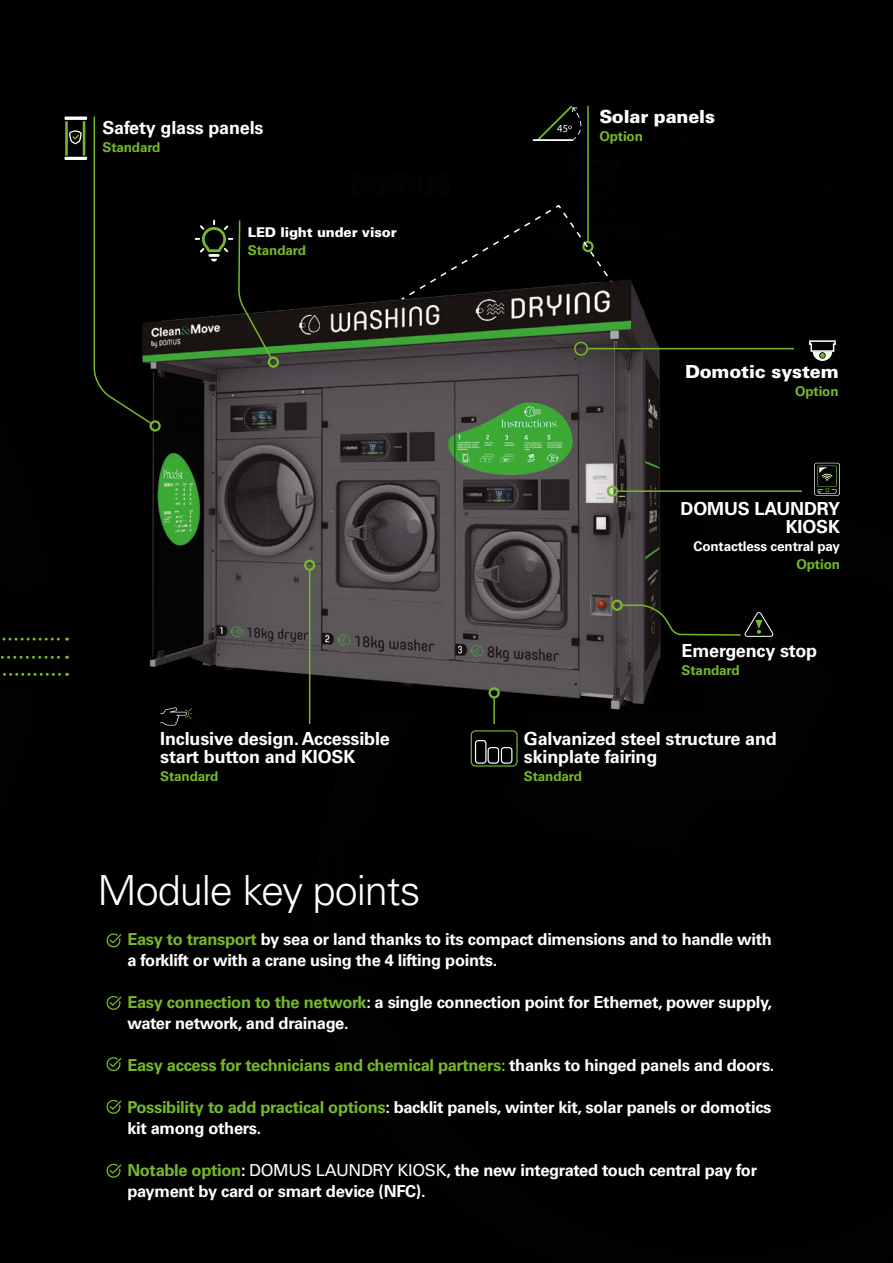
<style>
.page{position:relative;width:893px;height:1263px;background:#010101}
.page>*{position:absolute;margin:0;border:0;box-sizing:border-box;transform-origin:0 0}
.t1{font:300 41.4px "Univers LT Std";letter-spacing:-.025em;color:#fff}
.t2{font:700 18px/18px "Univers LT Std";letter-spacing:-.01em;color:#fff}
.t3{font:900 18px "Univers LT Std";letter-spacing:-.01em;color:#fff}
.t4{font:700 16.5px/21px "Univers LT Std";letter-spacing:-.02em;color:#fff}
.t5{font:700 16.5px "Univers LT Std";letter-spacing:-.02em;color:#76b82a}
.t6{font:700 13.5px "Univers LT Std";letter-spacing:-.01em;color:#76b82a}
.t7{font:700 13.5px "Univers LT Std";letter-spacing:-.01em;color:#fff}
.t8{font:900 13.5px "Univers LT Std";letter-spacing:-.01em;color:#fff}
.s1{color:#76b82a}
.s2{color:#fff}
.s3{font-weight:400}
</style>
<div class="page">
<svg style="left:0;top:656px;width:68px;height:3px"></svg>
<svg style="left:0;top:638px;width:68px;height:3px"></svg>
<svg style="left:0;top:673px;width:68px;height:3px"></svg>
<hr style="left:587px;top:106px;width:2px;height:136px;background:#76b82a">
<svg style="left:814px;top:463px;width:26px;height:33px"></svg>
<svg style="left:819px;top:467px;width:8px;height:6px"></svg>
<hr style="left:533px;top:139px;width:41px;height:2px;background:#fff">
<svg style="left:537px;top:106px;width:44px;height:35px"></svg>
<svg style="left:69px;top:130px;width:13px;height:14px"></svg>
<hr style="left:83px;top:121px;width:2px;height:35px;background:#76b82a">
<hr style="left:65px;top:121px;width:3px;height:35px;background:#76b82a">
<hr style="left:65px;top:117px;width:22px;height:3px;background:#fff">
<hr style="left:65px;top:157px;width:22px;height:3px;background:#fff">
<svg style="left:808px;top:340px;width:28px;height:22px"></svg>
<div style="left:400px;top:204px;width:214px;height:70px;background:#010000"></div>
<svg style="left:160px;top:712px;width:32px;height:13px"></svg>
<svg style="left:471px;top:730px;width:47px;height:37px"></svg>
<img style="left:97px;top:274px;width:608px;height:438px">
<svg style="left:106px;top:932px;width:16px;height:16px"></svg>
<svg style="left:106px;top:995px;width:16px;height:16px"></svg>
<svg style="left:106px;top:1056px;width:16px;height:16px"></svg>
<svg style="left:106px;top:1099px;width:16px;height:16px"></svg>
<svg style="left:106px;top:1163px;width:16px;height:16px"></svg>
<hr style="left:493px;top:697px;width:2px;height:27px;background:#76b82a">
<div style="left:489px;top:687px;width:11px;height:11px;border:2px solid #76b82a;border-radius:50%"></div>
<hr style="left:617px;top:490px;width:185px;height:2px;background:#76b82a">
<div style="left:607px;top:485px;width:11px;height:12px;border:2px solid #76b82a;border-radius:50%"></div>
<hr style="left:309px;top:570px;width:1px;height:154px;background:#76b82a">
<div style="left:304px;top:560px;width:11px;height:11px;border:2px solid #76b82a;border-radius:50%"></div>
<hr style="left:588px;top:348px;width:206px;height:1px;background:#76b82a">
<div style="left:574px;top:342px;width:14px;height:14px;border:2px solid #76b82a;border-radius:50%"></div>
<svg style="left:195px;top:219px;width:78px;height:390px"></svg>
<div style="left:268px;top:356px;width:11px;height:12px;border:2px solid #76b82a;border-radius:50%"></div>
<div style="left:611px;top:600px;width:12px;height:11px;border:2px solid #76b82a;border-radius:50%"></div>
<svg style="left:620px;top:604px;width:153px;height:33px"></svg>
<svg style="left:93px;top:115px;width:60px;height:311px"></svg>
<div style="left:150px;top:420px;width:11px;height:12px;border:2px solid #76b82a;border-radius:50%"></div>
<p class="t2" style="left:102px;top:118px;width:163px">Safety glass panels</p>
<p class="t6" style="left:102px;top:139px;width:60px">Standard</p>
<p class="t8" style="left:248px;top:224px;width:150px">LED light under visor</p>
<p class="t6" style="left:248px;top:243px;width:60px">Standard</p>
<p class="t2" style="left:160px;top:730px;width:231px">Inclusive design. Accessible start button and KIOSK</p>
<p class="t6" style="left:160px;top:769px;width:60px">Standard</p>
<h1 class="t1" style="left:98px;top:865px;width:324px">Module key points</h1>
<p class="t3" style="left:599px;top:105px;width:117px">Solar panels</p>
<p class="t6" style="left:599px;top:128px;width:45px">Option</p>
<p class="t3" style="left:685px;top:361px;width:155px">Domotic system</p>
<p class="t6" style="left:795px;top:384px;width:45px">Option</p>
<p class="t2" style="left:681px;top:500px;width:161px;text-align:right">DOMUS LAUNDRY<br>KIOSK</p>
<p class="t7" style="left:693px;top:539px;width:148px">Contactless central pay</p>
<p class="t6" style="left:796px;top:557px;width:45px">Option</p>
<p class="t2" style="left:682px;top:641px;width:137px">Emergency stop</p>
<p class="t6" style="left:682px;top:662px;width:60px">Standard</p>
<p class="t2" style="left:524px;top:730px;width:254px">Galvanized steel structure and skinplate fairing</p>
<p class="t6" style="left:524px;top:769px;width:60px">Standard</p>
<p class="t4" style="left:127px;top:929px;width:646px"><span class="s1">Easy to transport</span> by sea or land thanks to its compact dimensions and to handle with a forklift or with a crane using the 4 lifting points.</p>
<p class="t4" style="left:127px;top:992px;width:646px"><span class="s1">Easy connection to the network</span>: a single connection point for Ethernet, power supply, water network, and drainage.</p>
<p class="t5" style="left:127px;top:1056px;width:649px">Easy access for technicians and chemical partners: <span class="s2">thanks to hinged panels and doors.</span></p>
<p class="t4" style="left:127px;top:1097px;width:646px"><span class="s1">Possibility to add practical options</span>: backlit panels, winter kit, solar panels or domotics kit among others.</p>
<p class="t4" style="left:127px;top:1160px;width:631px"><span class="s1">Notable option</span>: <span class="s3">DOMUS LAUNDRY KIOSK</span>, the new integrated touch central pay for payment by card or smart device (NFC).</p>
</div>
